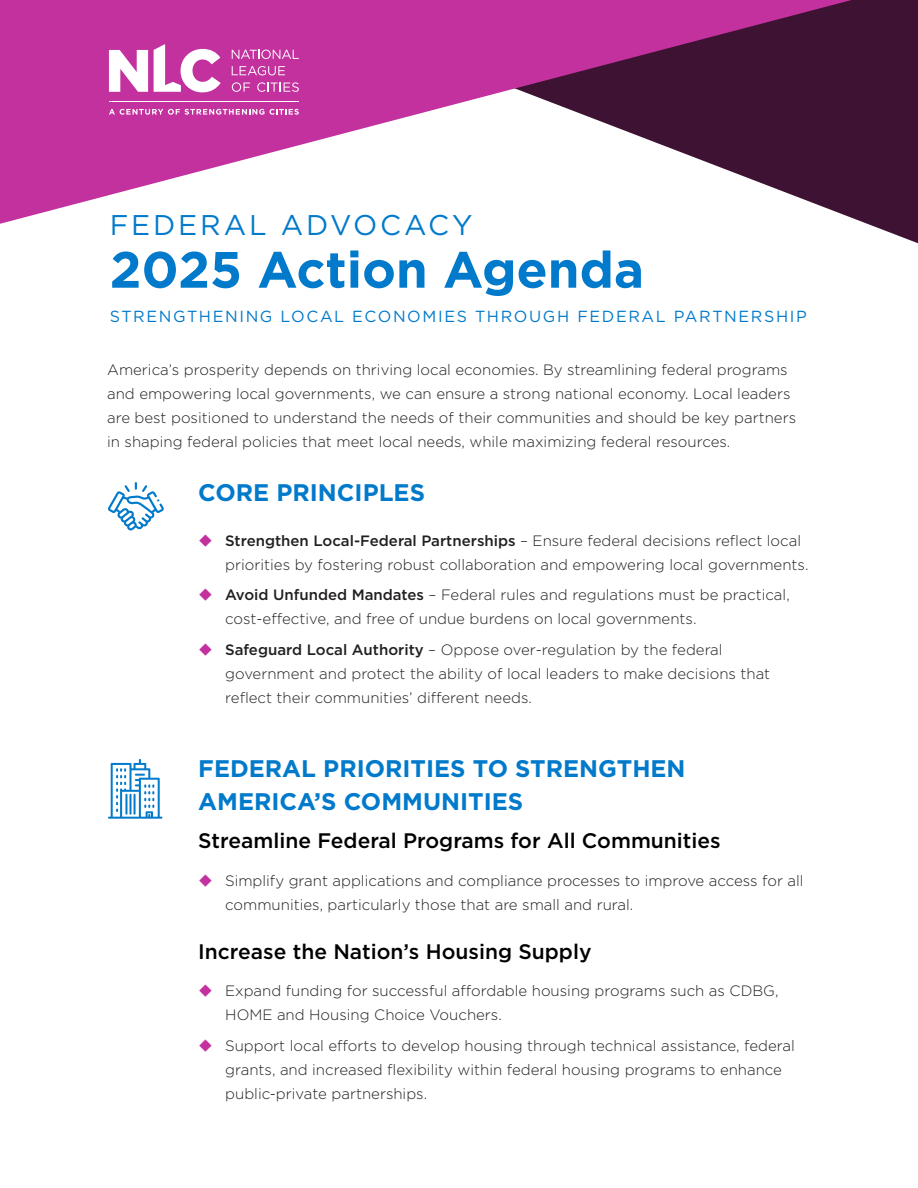
<style>
.page{position:relative;width:918px;height:1188px;background:#fff}
.page>*{position:absolute;margin:0;border:0;box-sizing:border-box;transform-origin:0 0}
.t1{font:700 51px "Gotham";color:#027acb}
.t2{font:28.5px "Gotham";letter-spacing:.1em;color:#027acb}
.t3{font:700 24px/33px "Gotham";color:#027acb}
.t4{font:500 21px "Gotham";color:#000}
.t5{font:16.05px "Gotham";letter-spacing:.1em;color:#027acb}
.t6{font:300 15px/24px "Gotham";color:#221f20}
.s1{font-weight:500}
</style>
<div class="page">
<div style="left:852px;top:0;width:66px;height:243px;background:#3d1232"></div>
<svg style="left:0;top:0;width:852px;height:224px;fill:#c3319f"></svg>
<hr style="left:109px;top:101px;width:190px;height:1px;background:#fff">
<svg style="left:109px;top:109px;width:190px;height:6px"></svg>
<svg style="left:109px;top:50px;width:39px;height:42px"></svg>
<svg style="left:154px;top:44px;width:67px;height:48px"></svg>
<svg style="left:232px;top:50px;width:67px;height:9px"></svg>
<svg style="left:232px;top:66px;width:53px;height:9px"></svg>
<svg style="left:232px;top:82px;width:18px;height:10px"></svg>
<svg style="left:257px;top:82px;width:42px;height:10px"></svg>
<svg style="left:108px;top:482px;width:56px;height:48px"></svg>
<svg style="left:108px;top:759px;width:54px;height:60px"></svg>
<h2 class="t2" style="left:110px;top:207px;width:364px">FEDERAL ADVOCACY</h2>
<h1 class="t1" style="left:110px;top:236px;width:536px">2025 Action Agenda</h1>
<p class="t5" style="left:110px;top:306px;width:699px">STRENGTHENING LOCAL ECONOMIES THROUGH FEDERAL PARTNERSHIP</p>
<p class="t6" style="left:107px;top:357px;width:691px">America’s prosperity depends on thriving local economies. By streamlining federal programs and empowering local governments, we can ensure a strong national economy. Local leaders are best positioned to understand the needs of their communities and should be key partners in shaping federal policies that meet local needs, while maximizing federal resources.</p>
<h3 class="t3" style="left:198px;top:476px;width:228px">CORE PRINCIPLES</h3>
<p class="t6" style="left:225px;top:528px;width:585px"><span class="s1">Strengthen Local-Federal Partnerships</span> – Ensure federal decisions reflect local priorities by fostering robust collaboration and empowering local governments.</p>
<p class="t6" style="left:225px;top:583px;width:566px"><span class="s1">Avoid Unfunded Mandates</span> – Federal rules and regulations must be practical, cost-effective, and free of undue burdens on local governments.</p>
<p class="t6" style="left:225px;top:637px;width:547px"><span class="s1">Safeguard Local Authority</span> – Oppose over-regulation by the federal government and protect the ability of local leaders to make decisions that reflect their communities’ different needs.</p>
<h3 class="t3" style="left:198px;top:751px;width:489px">FEDERAL PRIORITIES TO STRENGTHEN<br>AMERICA’S COMMUNITIES</h3>
<h3 class="t4" style="left:198px;top:827px;width:524px">Streamline Federal Programs for All Communities</h3>
<p class="t6" style="left:225px;top:868px;width:580px">Simplify grant applications and compliance processes to improve access for all communities, particularly those that are small and rural.</p>
<h3 class="t4" style="left:198px;top:938px;width:395px">Increase the Nation’s Housing Supply</h3>
<p class="t6" style="left:225px;top:979px;width:555px">Expand funding for successful affordable housing programs such as CDBG,<br>HOME and Housing Choice Vouchers.</p>
<p class="t6" style="left:225px;top:1033px;width:571px">Support local efforts to develop housing through technical assistance, federal grants, and increased flexibility within federal housing programs to enhance public-private partnerships.</p>
</div>
